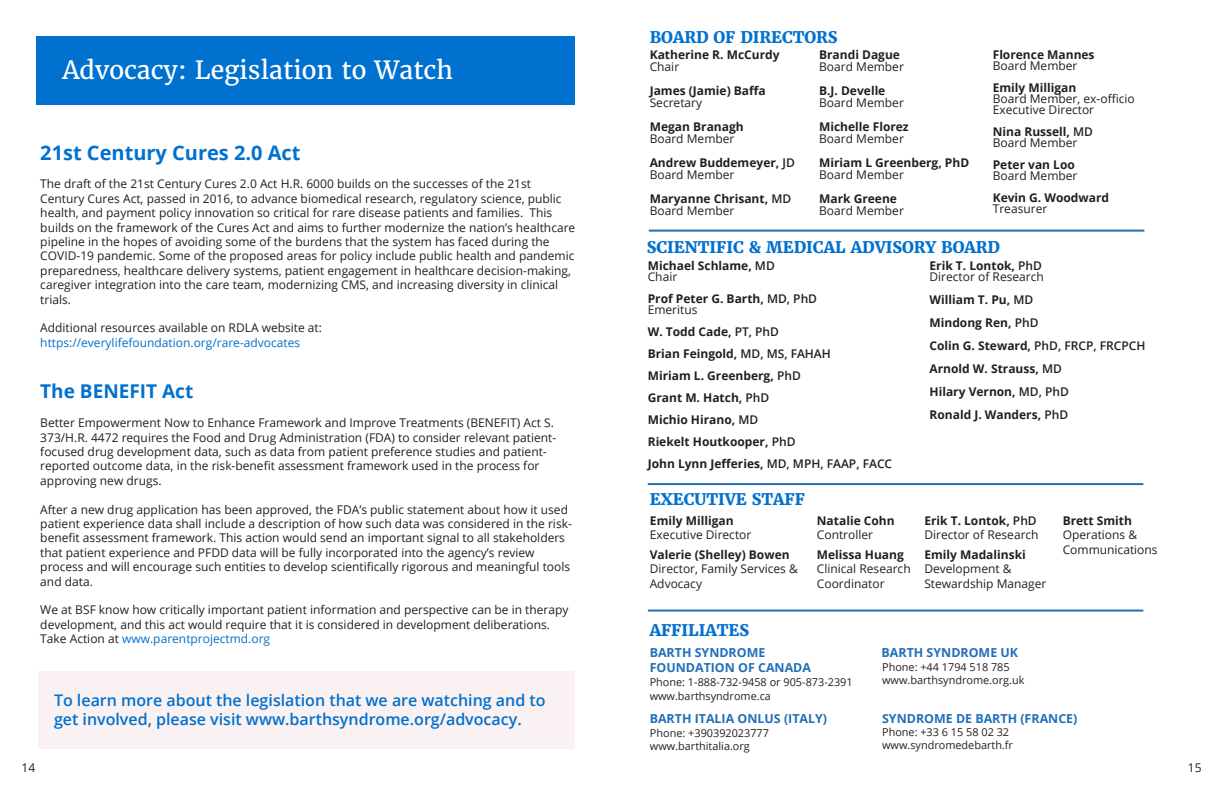
<style>
.page{position:relative;width:1224px;height:792px;background:#fff}
.page>*{position:absolute;margin:0;border:0;box-sizing:border-box;transform-origin:0 0}
.t1{font:25px "Merriweather";color:#fff}
.t2{font:700 20px "Open Sans";color:#0071ce}
.t3{font:700 19px "Open Sans";color:#0071ce}
.t4{font:600 16px/19.2px "Open Sans";color:#0071ce}
.t5{font:800 16px "Merriweather";color:#0071ce}
.t6{font:700 12.4px/14.9px "Open Sans";color:#236fb8}
.t7{font:12px/14.4px "Open Sans";color:#231f20}
.t8{font:700 12px/22px "Open Sans";color:#231f20}
.t9{font:12px "Open Sans";color:#0071ce}
.t10{font:10.9px/13px "Open Sans";color:#231f20}
.s1{color:#0071ce}
.s2{font-weight:400}
.s3{font-weight:600}
.s4{font-weight:700}
</style>
<div class="page">
<hr style="left:649px;top:230px;width:495px;height:2px;background:#236fb8">
<hr style="left:648px;top:483px;width:495px;height:2px;background:#236fb8">
<hr style="left:648px;top:610px;width:495px;height:2px;background:#236fb8">
<div style="left:36px;top:36px;width:540px;height:68px;background:#0071ce"></div>
<div style="left:38px;top:672px;width:536px;height:77px;background:#faf1f2"></div>
<h1 class="t1" style="left:62px;top:54px;width:392px">Advocacy: Legislation to Watch</h1>
<h2 class="t2" style="left:40px;top:138px;width:262px">21st Century Cures 2.0 Act</h2>
<p class="t7" style="left:40px;top:177px;width:537px">The draft of the 21st Century Cures 2.0 Act H.R. 6000 builds on the successes of the 21st Century Cures Act, passed in 2016, to advance biomedical research, regulatory science, public health, and payment policy innovation so critical for rare disease patients and families. This builds on the framework of the Cures Act and aims to further modernize the nation’s healthcare pipeline in the hopes of avoiding some of the burdens that the system has faced during the COVID-19 pandemic. Some of the proposed areas for policy include public health and pandemic preparedness, healthcare delivery systems, patient engagement in healthcare decision-making, caregiver integration into the care team, modernizing CMS, and increasing diversity in clinical trials.</p>
<p class="t7" style="left:40px;top:321px;width:283px">Additional resources available on RDLA website at:</p>
<p class="t9" style="left:40px;top:334px;width:261px">https://everylifefoundation.org/rare-advocates</p>
<h3 class="t3" style="left:40px;top:378px;width:154px">The BENEFIT Act</h3>
<p class="t7" style="left:40px;top:415px;width:517px">Better Empowerment Now to Enhance Framework and Improve Treatments (BENEFIT) Act S.<br>373/H.R. 4472 requires the Food and Drug Administration (FDA) to consider relevant patient&shy;focused drug development data, such as data from patient preference studies and patient&shy;reported outcome data, in the risk-benefit assessment framework used in the process for approving new drugs.</p>
<p class="t7" style="left:40px;top:502px;width:533px">After a new drug application has been approved, the FDA’s public statement about how it used patient experience data shall include a description of how such data was considered in the risk&shy;benefit assessment framework. This action would send an important signal to all stakeholders that patient experience and PFDD data will be fully incorporated into the agency’s review process and will encourage such entities to develop scientifically rigorous and meaningful tools and data.</p>
<p class="t7" style="left:40px;top:603px;width:530px">We at BSF know how critically important patient information and perspective can be in therapy development, and this act would require that it is considered in development deliberations.<br>Take Action at <span class="s1">www.parentprojectmd.org</span></p>
<h3 class="t4" style="left:54px;top:690px;width:493px">To learn more about the legislation that we are watching and to get involved, please visit www.barthsyndrome.org/advocacy.</h3>
<h3 class="t5" style="left:650px;top:27px;width:189px">BOARD OF DIRECTORS</h3>
<p class="t8" style="left:650px;top:43px;width:131px">Katherine R. McCurdy</p>
<p class="t7" style="left:650px;top:59px;width:31px">Chair</p>
<p class="t8" style="left:650px;top:79px;width:118px">James (Jamie) Baffa</p>
<p class="t7" style="left:650px;top:95px;width:54px">Secretary</p>
<p class="t8" style="left:650px;top:115px;width:95px">Megan Branagh</p>
<p class="t8" style="left:650px;top:126px;width:147px;line-height:24px"><span class="s2">Board Member<br></span>Andrew Buddemeyer, <span class="s3">JD</span></p>
<p class="t8" style="left:650px;top:162px;width:143px;line-height:24px"><span class="s2">Board Member<br></span>Maryanne Chrisant, <span class="s3">MD</span></p>
<p class="t7" style="left:650px;top:203px;width:86px">Board Member</p>
<p class="t8" style="left:993px;top:43px;width:103px">Florence Mannes</p>
<p class="t7" style="left:993px;top:58px;width:86px">Board Member</p>
<p class="t8" style="left:993px;top:76px;width:85px">Emily Milligan</p>
<p class="t7" style="left:993px;top:93px;width:144px;line-height:11px">Board Member, ex-officio<br>Executive Director</p>
<p class="t8" style="left:993px;top:126px;width:102px;line-height:11px">Nina Russell, <span class="s3">MD<br></span><span class="s2">Board Member</span></p>
<p class="t8" style="left:993px;top:153px;width:84px">Peter van Loo</p>
<p class="t7" style="left:993px;top:168px;width:86px">Board Member</p>
<p class="t8" style="left:993px;top:186px;width:118px">Kevin G. Woodward</p>
<p class="t7" style="left:993px;top:201px;width:56px">Treasurer</p>
<h3 class="t5" style="left:647px;top:237px;width:355px">SCIENTIFIC &amp; MEDICAL ADVISORY BOARD</h3>
<p class="t8" style="left:648px;top:260px;width:129px;line-height:11px">Michael Schlame, <span class="s3">MD<br></span><span class="s2">Chair</span></p>
<p class="t8" style="left:648px;top:293px;width:171px;line-height:11px">Prof Peter G. Barth, <span class="s3">MD, PhD<br></span><span class="s2">Emeritus</span></p>
<p class="t8" style="left:648px;top:320px;width:246px">W. Todd Cade, <span class="s3">PT, PhD<br></span>Brian Feingold, <span class="s3">MD, MS, FAHAH<br></span>Miriam L. Greenberg, <span class="s3">PhD<br></span>Grant M. Hatch, <span class="s3">PhD<br></span>Michio Hirano, <span class="s3">MD<br></span>Riekelt Houtkooper, <span class="s3">PhD<br></span>John Lynn Jefferies, <span class="s3">MD, MPH, FAAP, FACC</span></p>
<h3 class="t5" style="left:650px;top:488px;width:157px">EXECUTIVE STAFF</h3>
<p class="t8" style="left:819px;top:43px;width:82px">Brandi Dague</p>
<p class="t7" style="left:819px;top:59px;width:86px">Board Member</p>
<p class="t8" style="left:819px;top:79px;width:68px">B.J. Develle</p>
<p class="t7" style="left:819px;top:95px;width:86px">Board Member</p>
<p class="t8" style="left:819px;top:115px;width:91px">Michelle Florez</p>
<p class="t7" style="left:819px;top:131px;width:86px">Board Member</p>
<p class="t8" style="left:819px;top:151px;width:152px">Miriam L Greenberg, PhD</p>
<p class="t7" style="left:819px;top:167px;width:86px">Board Member</p>
<p class="t8" style="left:819px;top:187px;width:79px">Mark Greene</p>
<p class="t7" style="left:819px;top:203px;width:86px">Board Member</p>
<p class="t7" style="left:930px;top:260px;width:116px;line-height:11.5px"><span class="s4">Erik T. Lontok,</span> <span class="s3">PhD<br></span>Director of Research</p>
<p class="t8" style="left:930px;top:288px;width:217px;line-height:23px">William T. Pu, <span class="s3">MD<br></span>Mindong Ren, <span class="s3">PhD<br></span>Colin G. Steward, <span class="s3">PhD, FRCP, FRCPCH<br></span>Arnold W. Strauss, <span class="s3">MD<br></span>Hilary Vernon, <span class="s3">MD, PhD<br></span>Ronald J. Wanders, <span class="s3">PhD</span></p>
<p class="t8" style="left:650px;top:509px;width:85px">Emily Milligan</p>
<p class="t7" style="left:650px;top:528px;width:103px">Executive Director</p>
<p class="t8" style="left:650px;top:543px;width:141px">Valerie (Shelley) Bowen</p>
<p class="t7" style="left:650px;top:562px;width:150px">Director, Family Services &amp;<br>Advocacy</p>
<p class="t8" style="left:817px;top:509px;width:79px">Natalie Cohn</p>
<p class="t7" style="left:817px;top:528px;width:58px">Controller</p>
<p class="t8" style="left:817px;top:543px;width:89px">Melissa Huang</p>
<p class="t7" style="left:817px;top:562px;width:95px">Clinical Research<br>Coordinator</p>
<p class="t7" style="left:924px;top:513px;width:116px"><span class="s4">Erik T. Lontok,</span> <span class="s3">PhD<br></span>Director of Research</p>
<p class="t8" style="left:924px;top:543px;width:103px">Emily Madalinski</p>
<p class="t7" style="left:924px;top:562px;width:124px">Development &amp;<br>Stewardship Manager</p>
<h3 class="t5" style="left:650px;top:620px;width:101px">AFFILIATES</h3>
<p class="t6" style="left:650px;top:644px;width:163px">BARTH SYNDROME<br>FOUNDATION OF CANADA</p>
<p class="t6" style="left:882px;top:644px;width:138px">BARTH SYNDROME UK</p>
<p class="t10" style="left:882px;top:661px;width:144px">Phone: +44 1794 518 785 www.barthsyndrome.org.uk</p>
<p class="t10" style="left:650px;top:676px;width:204px">Phone: 1-888-732-9458 or 905-873-2391 www.barthsyndrome.ca</p>
<p class="t8" style="left:1063px;top:509px;width:71px">Brett Smith</p>
<p class="t7" style="left:1063px;top:528px;width:76px">Operations &amp;</p>
<p class="t7" style="left:1063px;top:542px;width:96px">Communications</p>
<p class="t6" style="left:650px;top:710px;width:179px">BARTH ITALIA ONLUS (ITALY)</p>
<p class="t6" style="left:882px;top:710px;width:197px">SYNDROME DE BARTH (FRANCE)</p>
<p class="t10" style="left:650px;top:726px;width:121px">Phone: +390392023777 www.barthitalia.org</p>
<p class="t10" style="left:882px;top:726px;width:132px">Phone: +33 6 15 58 02 32 www.syndromedebarth.fr</p>
<p class="t7" style="left:22px;top:761px;width:15px">14</p>
<p class="t7" style="left:1188px;top:761px;width:15px">15</p>
</div>
